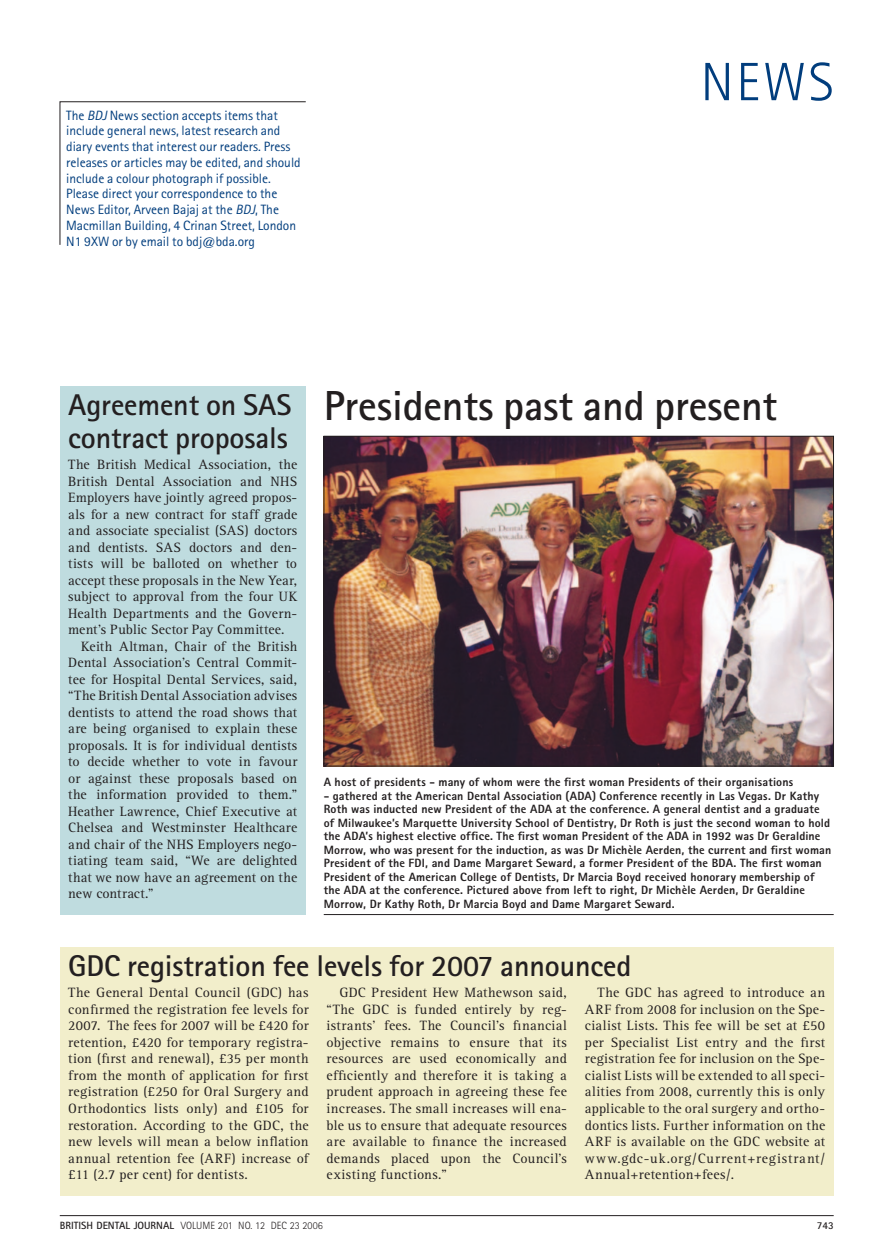
<style>
.page{position:relative;width:895px;height:1260px;background:#fff}
.page>*{position:absolute;margin:0;border:0;box-sizing:border-box;transform-origin:0 0}
.t1{font:300 54px "Rotis Sans Serif";color:#013d7d}
.t2{font:700 42px "Rotis Sans Serif";letter-spacing:-.005em;color:#231f20}
.t3{font:700 30px/33px "Rotis Sans Serif";letter-spacing:-.005em;color:#231f20}
.t4{font:13.95px/16.5px "Rotis Serif";letter-spacing:.01em;color:#231f20;text-align:justify}
.t5{font:13.5px/15.8px "Rotis Sans Serif";color:#013d7d}
.t6{font:800 12px/13.5px "Rotis Sans Serif";letter-spacing:.015em;color:#231f20}
.t7{font:300 10.5px "Rotis Sans Serif";color:#231f20}
.t8{font:700 10.5px "Rotis Sans Serif";color:#231f20}
.s1{font-style:italic}
.s2{font-weight:700}
</style>
<div class="page">
<div style="left:60px;top:980px;width:774px;height:215px;background:#f2eecb"></div>
<hr style="left:324px;top:914px;width:510px;height:1px;background:#231f20">
<img style="left:326px;top:438px;width:506px;height:326px">
<svg style="left:60px;top:101px;width:246px;height:144px"></svg>
<hr style="left:60px;top:1215px;width:774px;height:1px;background:#231f20">
<div style="left:60px;top:947px;width:774px;height:33px;background:#f2eecb"></div>
<div style="left:60px;top:452px;width:246px;height:462px;background:#bfdcdf"></div>
<div style="left:60px;top:386px;width:246px;height:73px;background:#bfdcdf"></div>
<p class="t5" style="left:66px;top:108px;width:236px">The <span class="s1">BDJ</span> News section accepts items that include general news, latest research and diary events that interest our readers. Press releases or articles may be edited, and should include a colour photograph if possible.<br>Please direct your correspondence to the News Editor, Arveen Bajaj at the <span class="s1">BDJ</span>, The Macmillan Building, 4 Crinan Street, London N1 9XW or by email to bdj@bda.org</p>
<p class="t1" style="left:701px;top:63px;width:135px">NEWS</p>
<p class="t3" style="left:68px;top:391px;width:225px">Agreement on SAS contract proposals</p>
<p class="t4" style="left:68px;top:457px;width:230px">The British Medical Association, the</p>
<p class="t4" style="left:68px;top:474px;width:230px">British Dental Association and NHS</p>
<p class="t4" style="left:68px;top:490px;width:230px">Employers have jointly agreed propos-</p>
<p class="t4" style="left:68px;top:507px;width:230px">als for a new contract for staff grade</p>
<p class="t4" style="left:68px;top:523px;width:230px">and associate specialist (SAS) doctors</p>
<p class="t4" style="left:68px;top:540px;width:230px">and dentists. SAS doctors and den-</p>
<p class="t4" style="left:68px;top:556px;width:230px">tists will be balloted on whether to</p>
<p class="t4" style="left:68px;top:573px;width:230px">accept these proposals in the New Year,</p>
<p class="t4" style="left:68px;top:589px;width:230px">subject to approval from the four UK</p>
<p class="t4" style="left:68px;top:606px;width:230px">Health Departments and the Govern-</p>
<p class="t4" style="left:68px;top:622px;width:218px">ment’s Public Sector Pay Committee.</p>
<p class="t4" style="left:81px;top:639px;width:218px">Keith Altman, Chair of the British</p>
<p class="t4" style="left:68px;top:655px;width:231px">Dental Association’s Central Commit-</p>
<p class="t4" style="left:68px;top:672px;width:230px">tee for Hospital Dental Services, said,</p>
<p class="t4" style="left:68px;top:688px;width:230px">“The British Dental Association advises</p>
<p class="t4" style="left:68px;top:705px;width:230px">dentists to attend the road shows that</p>
<p class="t4" style="left:68px;top:721px;width:230px">are being organised to explain these</p>
<p class="t4" style="left:68px;top:738px;width:230px">proposals. It is for individual dentists</p>
<p class="t4" style="left:68px;top:754px;width:230px">to decide whether to vote in favour</p>
<p class="t4" style="left:68px;top:771px;width:230px">or against these proposals based on</p>
<p class="t4" style="left:68px;top:787px;width:230px">the information provided to them.”</p>
<p class="t4" style="left:68px;top:804px;width:230px">Heather Lawrence, Chief Executive at</p>
<p class="t4" style="left:68px;top:820px;width:230px">Chelsea and Westminster Healthcare</p>
<p class="t4" style="left:68px;top:837px;width:230px">and chair of the NHS Employers nego-</p>
<p class="t4" style="left:68px;top:853px;width:230px">tiating team said, “We are delighted</p>
<p class="t4" style="left:68px;top:870px;width:230px">that we now have an agreement on the</p>
<p class="t4" style="left:68px;top:886px;width:87px">new contract.”</p>
<p class="t2" style="left:324px;top:390px;width:455px">Presidents past and present</p>
<p class="t6" style="left:324px;top:776px;width:471px">A host of presidents - many of whom were the first woman Presidents of their organisations</p>
<p class="t6" style="left:324px;top:790px;width:509px">- gathered at the American Dental Association (ADA) Conference recently in Las Vegas. Dr Kathy Roth was inducted new President of the ADA at the conference. A general dentist and a graduate of Milwaukee’s Marquette University School of Dentistry, Dr Roth is just the second woman to hold the ADA’s highest elective office. The first woman President of the ADA in 1992 was Dr Geraldine Morrow, who was present for the induction, as was Dr Michèle Aerden, the current and first woman President of the FDI, and Dame Margaret Seward, a former President of the BDA. The first woman President of the American College of Dentists, Dr Marcia Boyd received honorary membership of the ADA at the conference. Pictured above from left to right, Dr Michèle Aerden, Dr Geraldine Morrow, Dr Kathy Roth, Dr Marcia Boyd and Dame Margaret Seward.</p>
<p class="t3" style="left:68px;top:952px;width:565px">GDC registration fee levels for 2007 announced</p>
<p class="t4" style="left:68px;top:985px;width:242px">The General Dental Council (GDC) has confirmed the registration fee levels for 2007. The fees for 2007 will be £420 for retention, £420 for temporary registra&shy;tion (first and renewal), £35 per month from the month of application for first registration (£250 for Oral Surgery and Orthodontics lists only) and £105 for restoration. According to the GDC, the new levels will mean a below inflation annual retention fee (ARF) increase of £11 (2.7 per cent) for dentists.</p>
<p class="t4" style="left:327px;top:985px;width:242px;text-indent:13px">GDC President Hew Mathewson said, “The GDC is funded entirely by reg&shy;istrants’ fees. The Council’s financial objective remains to ensure that its resources are used economically and efficiently and therefore it is taking a prudent approach in agreeing these fee increases. The small increases will ena&shy;ble us to ensure that adequate resources are available to finance the increased demands placed upon the Council’s existing functions.”</p>
<p class="t4" style="left:585px;top:985px;width:242px;text-indent:13px">The GDC has agreed to introduce an ARF from 2008 for inclusion on the Spe&shy;cialist Lists. This fee will be set at £50 per Specialist List entry and the first registration fee for inclusion on the Spe&shy;cialist Lists will be extended to all speci&shy;alities from 2008, currently this is only applicable to the oral surgery and ortho&shy;dontics lists. Further information on the ARF is available on the GDC website at www.gdc-uk.org/Current+registrant/ Annual+retention+fees/.</p>
<p class="t7" style="left:60px;top:1221px;width:264px"><span class="s2">BRITISH DENTAL JOURNAL</span> VOLUME 201 NO. 12 DEC 23 2006</p>
<p class="t8" style="left:817px;top:1221px;width:18px">743</p>
</div>
